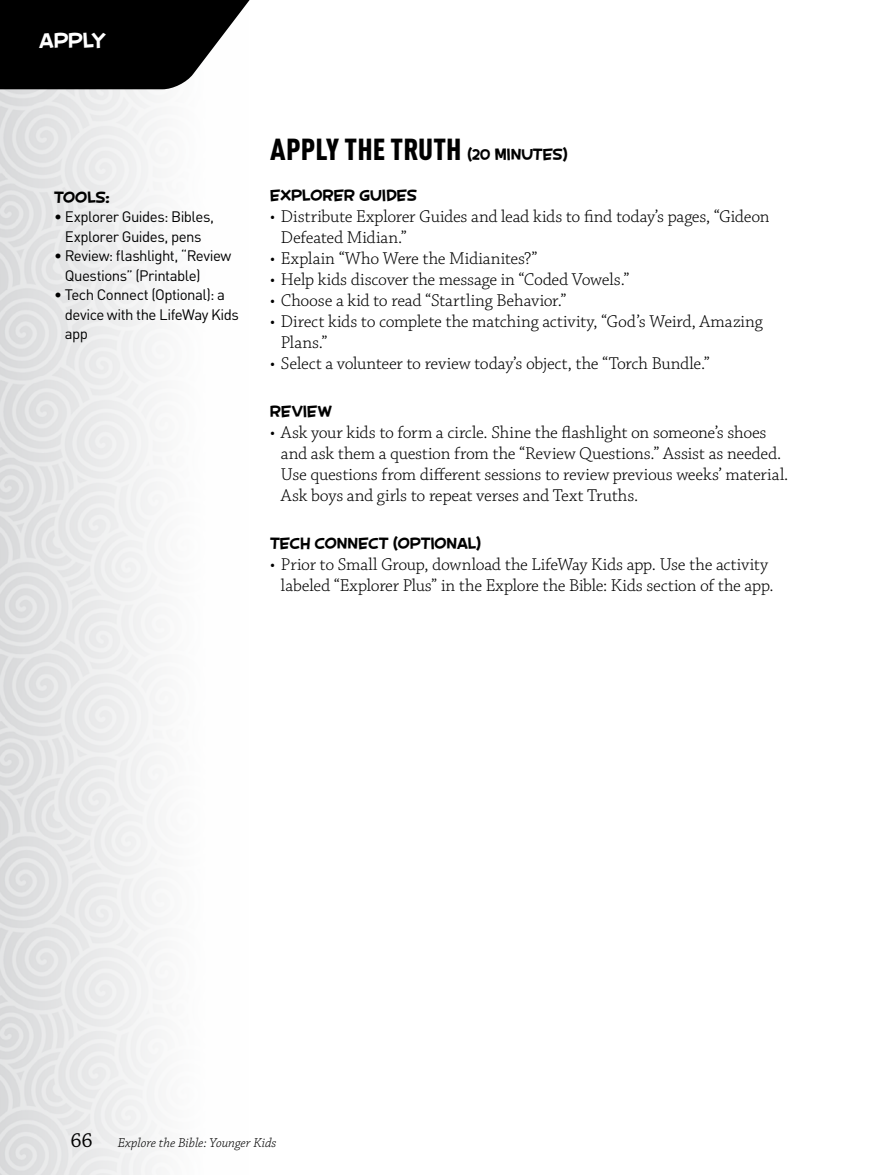
<style>
.page{position:relative;width:878px;height:1175px;background:#fff}
.page>*{position:absolute;margin:0;border:0;box-sizing:border-box;transform-origin:0 0}
.t1{font:900 condensed 30px "DINOT";color:#000}
.t2{font:24px "Spruce AOE";color:#fff}
.t3{font:300 18px/21px "Chaparral Pro";letter-spacing:-.01em;color:#000}
.t4{font:18px "Spruce AOE";color:#000}
.t5{font:15px/19.5px "DIN";letter-spacing:-.035em;color:#000}
.t6{font:13.5px "Chaparral Pro Light It Capt";letter-spacing:-.005em;color:#000}
.s1{font-family:"Spruce AOE";font-weight:400;font-stretch:normal;font-size:18px}
.s2{font-family:"Chaparral Pro Capt";font-size:21px}
</style>
<div class="page">
<svg style="left:0;top:0;width:250px;height:89px;background:#212121"></svg>
<h2 class="t2" style="left:39px;top:26px;width:69px">APPLY</h2>
<p class="t4" style="left:54px;top:185px;width:57px">TOOLS:</p>
<p class="t5" style="left:54px;top:207px;width:162px;text-align:center">• Explorer Guides: Bibles,<br>Explorer Guides, pens</p>
<p class="t5" style="left:65px;top:246px;width:168px;text-indent:-11px">• Review: flashlight, “Review<br>Questions” (Printable)</p>
<p class="t5" style="left:65px;top:285px;width:176px;text-indent:-11px">• Tech Connect (Optional): a device with the LifeWay Kids app</p>
<h1 class="t1" style="left:270px;top:127px;width:299px">APPLY THE TRUTH <span class="s1">(20 MINUTES)</span></h1>
<p class="t4" style="left:270px;top:184px;width:148px">EXPLORER GUIDES</p>
<p class="t3" style="left:281px;top:206px;width:490px;text-indent:-11px">• Distribute Explorer Guides and lead kids to find today’s pages, “Gideon<br>Defeated Midian.”</p>
<p class="t3" style="left:270px;top:248px;width:269px">• Explain “Who Were the Midianites?”</p>
<p class="t3" style="left:270px;top:269px;width:361px">• Help kids discover the message in “Coded Vowels.”</p>
<p class="t3" style="left:270px;top:290px;width:298px">• Choose a kid to read “Startling Behavior.”</p>
<p class="t3" style="left:281px;top:311px;width:483px;text-indent:-11px">• Direct kids to complete the matching activity, “God’s Weird, Amazing<br>Plans.”</p>
<p class="t3" style="left:270px;top:353px;width:441px">• Select a volunteer to review today’s object, the “Torch Bundle.”</p>
<p class="t4" style="left:270px;top:400px;width:63px">REVIEW</p>
<p class="t3" style="left:281px;top:422px;width:509px;text-indent:-11px">• Ask your kids to form a circle. Shine the flashlight on someone’s shoes and ask them a question from the “Review Questions.” Assist as needed.<br>Use questions from different sessions to review previous weeks’ material.<br>Ask boys and girls to repeat verses and Text Truths.</p>
<p class="t4" style="left:270px;top:532px;width:212px">TECH CONNECT (OPTIONAL)</p>
<p class="t3" style="left:270px;top:554px;width:505px;text-align:center">• Prior to Small Group, download the LifeWay Kids app. Use the activity labeled “Explorer Plus” in the Explore the Bible: Kids section of the app.</p>
<p class="t6" style="left:70px;top:1134px;width:207px"><span class="s2">66</span> Explore the Bible: Younger Kids</p>
</div>
